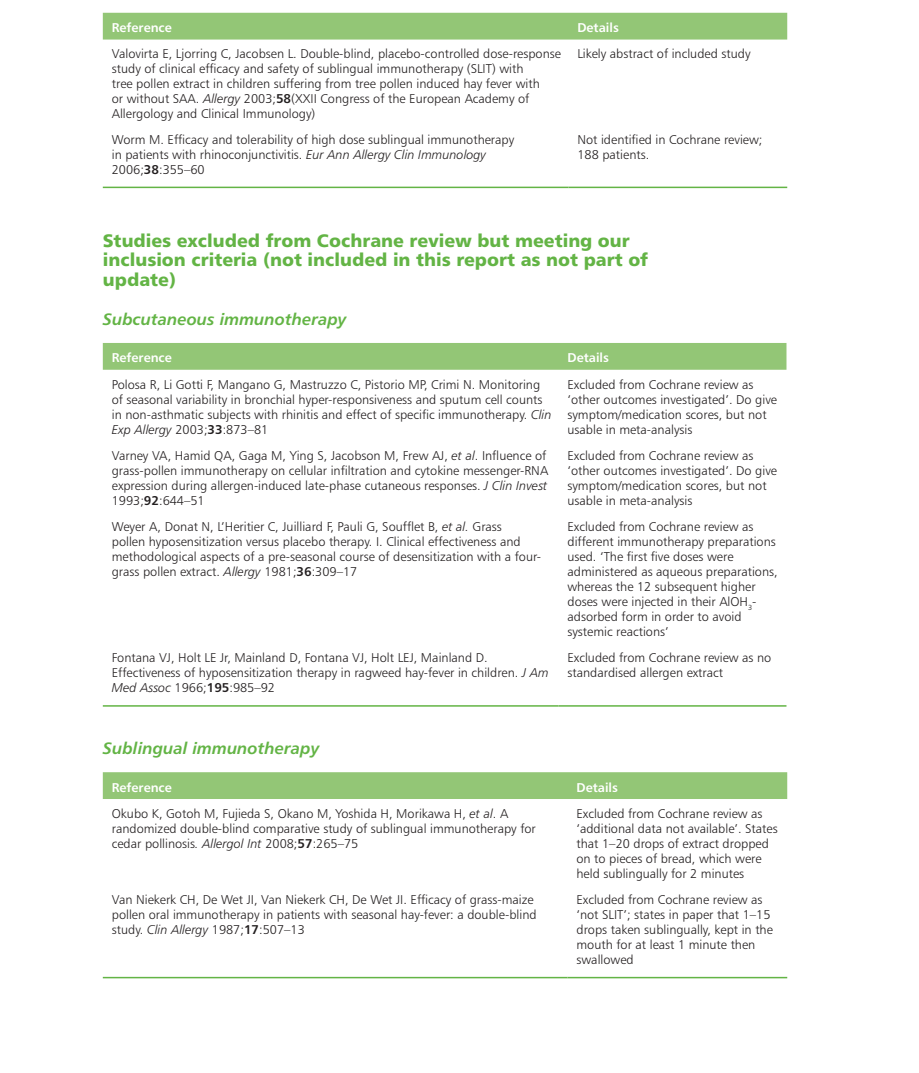
<style>
.page{position:relative;width:919px;height:1073px;background:#fff}
.page>*{position:absolute;margin:0;border:0;box-sizing:border-box;transform-origin:0 0}
._5_2_A_head__Heading{font:18px/19.5px "Humanist 777 BT Black B";color:#63b445}
._5_3_B_head__Heading{font:16.5px "Humanist 777 BT Bold Italic B";color:#63b445}
._7_2_Table_text__Tab{font:12.75px/15px "Humanist 777 BT Light B";color:#231f20}
._7_10_Table_head__Ta{font:12.75px "Humanist 777 BT Bold B";color:#fff}
.s1{font-family:"Humanist 777 BT Light Italic B"}
.s2{font-family:"Humanist 777 BT Bold B"}
</style>
<div class="page">
<div style="left:103px;top:13px;width:684px;height:27px;background:#93c676"></div>
<hr style="left:103px;top:187px;width:465px;height:1px;background:#63b445">
<hr style="left:568px;top:187px;width:219px;height:1px;background:#63b445">
<div style="left:103px;top:343px;width:683px;height:27px;background:#93c676"></div>
<hr style="left:103px;top:705px;width:455px;height:1px;background:#63b445">
<hr style="left:558px;top:705px;width:228px;height:1px;background:#63b445">
<div style="left:103px;top:772px;width:684px;height:27px;background:#93c676"></div>
<hr style="left:103px;top:976px;width:464px;height:2px;background:#63b445">
<hr style="left:567px;top:976px;width:220px;height:2px;background:#63b445">
<p class="_7_10_Table_head__Ta" style="left:112px;top:20px;width:62px">Reference</p>
<p class="_7_10_Table_head__Ta" style="left:577px;top:20px;width:43px">Details</p>
<p class="_7_2_Table_text__Tab" style="left:112px;top:45px;width:450px">Valovirta E, Ljorring C, Jacobsen L. Double-blind, placebo-controlled dose-response study of clinical efficacy and safety of sublingual immunotherapy (SLIT) with<br>tree pollen extract in children suffering from tree pollen induced hay fever with<br>or without SAA. <span class="s1">Allergy</span> 2003;<span class="s2">58</span>(XXII Congress of the European Academy of Allergology and Clinical Immunology)</p>
<p class="_7_2_Table_text__Tab" style="left:577px;top:45px;width:175px">Likely abstract of included study</p>
<p class="_7_2_Table_text__Tab" style="left:112px;top:132px;width:404px">Worm M. Efficacy and tolerability of high dose sublingual immunotherapy in patients with rhinoconjunctivitis. <span class="s1">Eur Ann Allergy Clin Immunology<br></span>2006;<span class="s2">38</span>:355–60</p>
<p class="_7_2_Table_text__Tab" style="left:577px;top:132px;width:186px">Not identified in Cochrane review;<br>188 patients.</p>
<p class="_5_2_A_head__Heading" style="left:103px;top:230px;width:547px">Studies excluded from Cochrane review but meeting our inclusion criteria (not included in this report as not part of update)</p>
<p class="_5_3_B_head__Heading" style="left:103px;top:308px;width:245px">Subcutaneous immunotherapy</p>
<p class="_7_10_Table_head__Ta" style="left:112px;top:350px;width:62px">Reference</p>
<p class="_7_10_Table_head__Ta" style="left:567px;top:350px;width:43px">Details</p>
<p class="_7_2_Table_text__Tab" style="left:112px;top:376px;width:441px">Polosa R, Li Gotti F, Mangano G, Mastruzzo C, Pistorio MP, Crimi N. Monitoring of seasonal variability in bronchial hyper-responsiveness and sputum cell counts in non-asthmatic subjects with rhinitis and effect of specific immunotherapy. <span class="s1">Clin Exp Allergy</span> 2003;<span class="s2">33</span>:873–81</p>
<p class="_7_2_Table_text__Tab" style="left:567px;top:376px;width:211px">Excluded from Cochrane review as ‘other outcomes investigated’. Do give symptom/medication scores, but not usable in meta-analysis</p>
<p class="_7_2_Table_text__Tab" style="left:112px;top:447px;width:438px">Varney VA, Hamid QA, Gaga M, Ying S, Jacobson M, Frew AJ, <span class="s1">et al</span>. Influence of grass-pollen immunotherapy on cellular infiltration and cytokine messenger-RNA expression during allergen-induced late-phase cutaneous responses. <span class="s1">J Clin Invest </span>1993;<span class="s2">92</span>:644–51</p>
<p class="_7_2_Table_text__Tab" style="left:567px;top:447px;width:211px">Excluded from Cochrane review as ‘other outcomes investigated’. Do give symptom/medication scores, but not usable in meta-analysis</p>
<p class="_7_2_Table_text__Tab" style="left:112px;top:519px;width:430px">Weyer A, Donat N, L’Heritier C, Juilliard F, Pauli G, Soufflet B, <span class="s1">et al.</span> Grass<br>pollen hyposensitization versus placebo therapy. I. Clinical effectiveness and methodological aspects of a pre-seasonal course of desensitization with a four&shy;grass pollen extract. <span class="s1">Allergy</span> 1981;<span class="s2">36</span>:309–17</p>
<p class="_7_2_Table_text__Tab" style="left:567px;top:519px;width:212px">Excluded from Cochrane review as different immunotherapy preparations used. ‘The first five doses were administered as aqueous preparations, whereas the 12 subsequent higher doses were injected in their AlOH<sub>3</sub>- adsorbed form in order to avoid systemic reactions’</p>
<p class="_7_2_Table_text__Tab" style="left:112px;top:650px;width:438px">Fontana VJ, Holt LE Jr, Mainland D, Fontana VJ, Holt LEJ, Mainland D.<br>Effectiveness of hyposensitization therapy in ragweed hay-fever in children. <span class="s1">J Am<br>Med Assoc</span> 1966;<span class="s2">195</span>:985–92</p>
<p class="_7_2_Table_text__Tab" style="left:567px;top:650px;width:205px">Excluded from Cochrane review as no standardised allergen extract</p>
<p class="_5_3_B_head__Heading" style="left:103px;top:737px;width:218px">Sublingual immunotherapy</p>
<p class="_7_10_Table_head__Ta" style="left:112px;top:779px;width:62px">Reference</p>
<p class="_7_10_Table_head__Ta" style="left:576px;top:779px;width:43px">Details</p>
<p class="_7_2_Table_text__Tab" style="left:112px;top:805px;width:425px">Okubo K, Gotoh M, Fujieda S, Okano M, Yoshida H, Morikawa H, <span class="s1">et al</span>. A randomized double-blind comparative study of sublingual immunotherapy for cedar pollinosis<span class="s1">. Allergol Int</span> 2008;<span class="s2">57</span>:265–75</p>
<p class="_7_2_Table_text__Tab" style="left:576px;top:805px;width:203px">Excluded from Cochrane review as ‘additional data not available’. States that 1–20 drops of extract dropped on to pieces of bread, which were held sublingually for 2 minutes</p>
<p class="_7_2_Table_text__Tab" style="left:112px;top:891px;width:426px">Van Niekerk CH, De Wet JI, Van Niekerk CH, De Wet JI. Efficacy of grass-maize pollen oral immunotherapy in patients with seasonal hay-fever: a double-blind study. <span class="s1">Clin Allergy</span> 1987;<span class="s2">17</span>:507–13</p>
<p class="_7_2_Table_text__Tab" style="left:576px;top:891px;width:198px">Excluded from Cochrane review as ‘not SLIT’; states in paper that 1–15 drops taken sublingually, kept in the mouth for at least 1 minute then swallowed</p>
</div>
